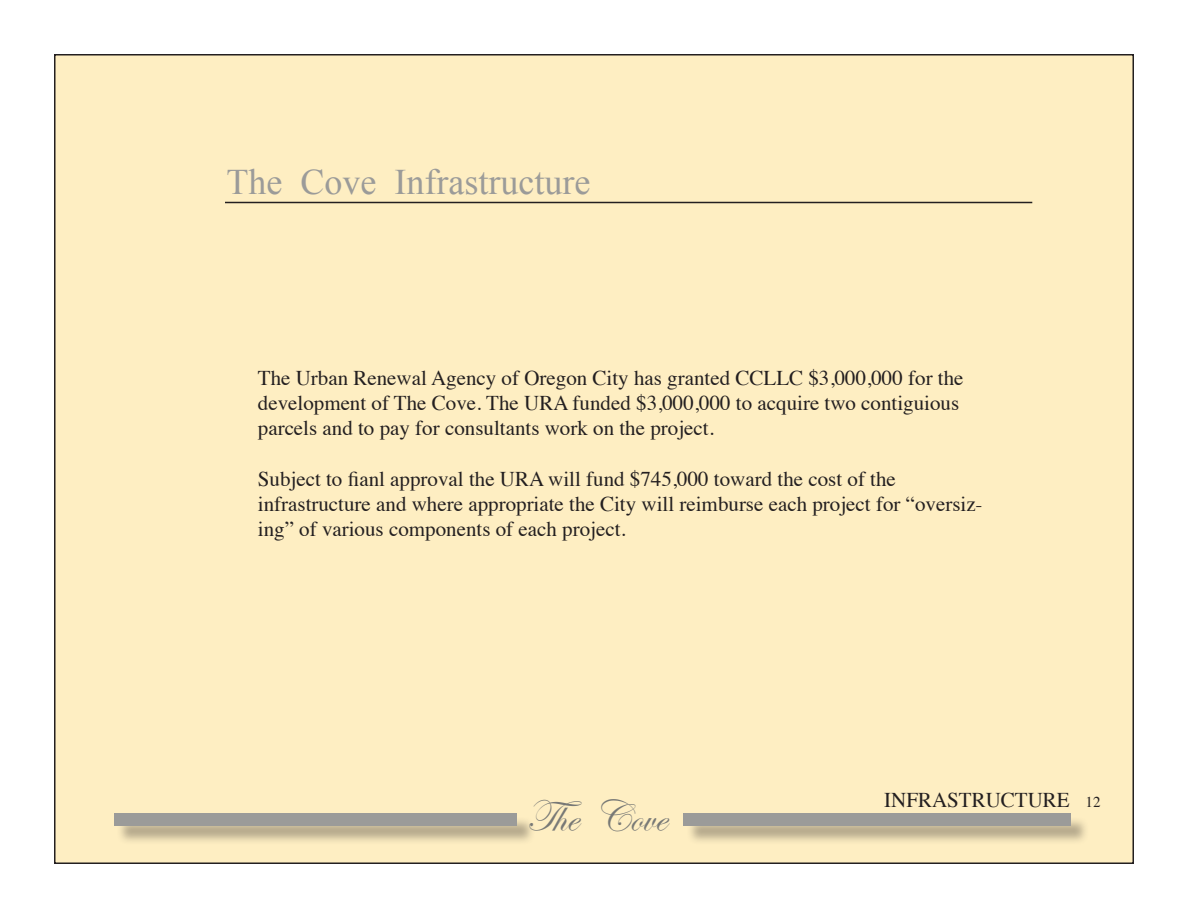
<style>
.page{position:relative;width:1188px;height:918px;background:#fff}
.page>*{position:absolute;margin:0;border:0;box-sizing:border-box;transform-origin:0 0}
.t1{font:45px "Edwardian Script ITC";color:#787976}
.t2{font:36px "Times New Roman";color:#9b9b99}
.t3{font:21px/25.2px "Times";color:#231f20}
.s1{font-size:15px}
</style>
<div class="page">
<div style="left:55px;top:55px;width:1078px;height:808px;background:#feeec2"></div>
<div style="left:686px;top:816px;width:403px;height:29px;background:#231f20;opacity:.34"></div>
<div style="left:684px;top:813px;width:387px;height:13px;background:#9b9b99"></div>
<div style="left:117px;top:816px;width:419px;height:29px;background:#231f20;opacity:.34"></div>
<div style="left:114px;top:813px;width:403px;height:13px;background:#9b9b99"></div>
<hr style="left:225px;top:202px;width:807px;height:1px;background:#231f20">
<p class="t2" style="left:226px;top:157px;width:365px">The Cove Infrastructure</p>
<p class="t3" style="left:258px;top:364px;width:707px">The Urban Renewal Agency of Oregon City has granted CCLLC $3,000,000 for the development of The Cove. The URA funded $3,000,000 to acquire two contiguious parcels and to pay for consultants work on the project.</p>
<p class="t3" style="left:258px;top:464px;width:640px">Subject to fianl approval the URA will fund $745,000 toward the cost of the</p>
<p class="t3" style="left:258px;top:490px;width:726px">infrastructure and where appropriate the City will reimburse each project for “oversiz&shy;ing” of various components of each project.</p>
<p class="t1" style="left:526px;top:792px;width:141px">The Cove</p>
<p class="t3" style="left:884px;top:786px;width:218px">INFRASTRUCTURE <span class="s1">12</span></p>
</div>
